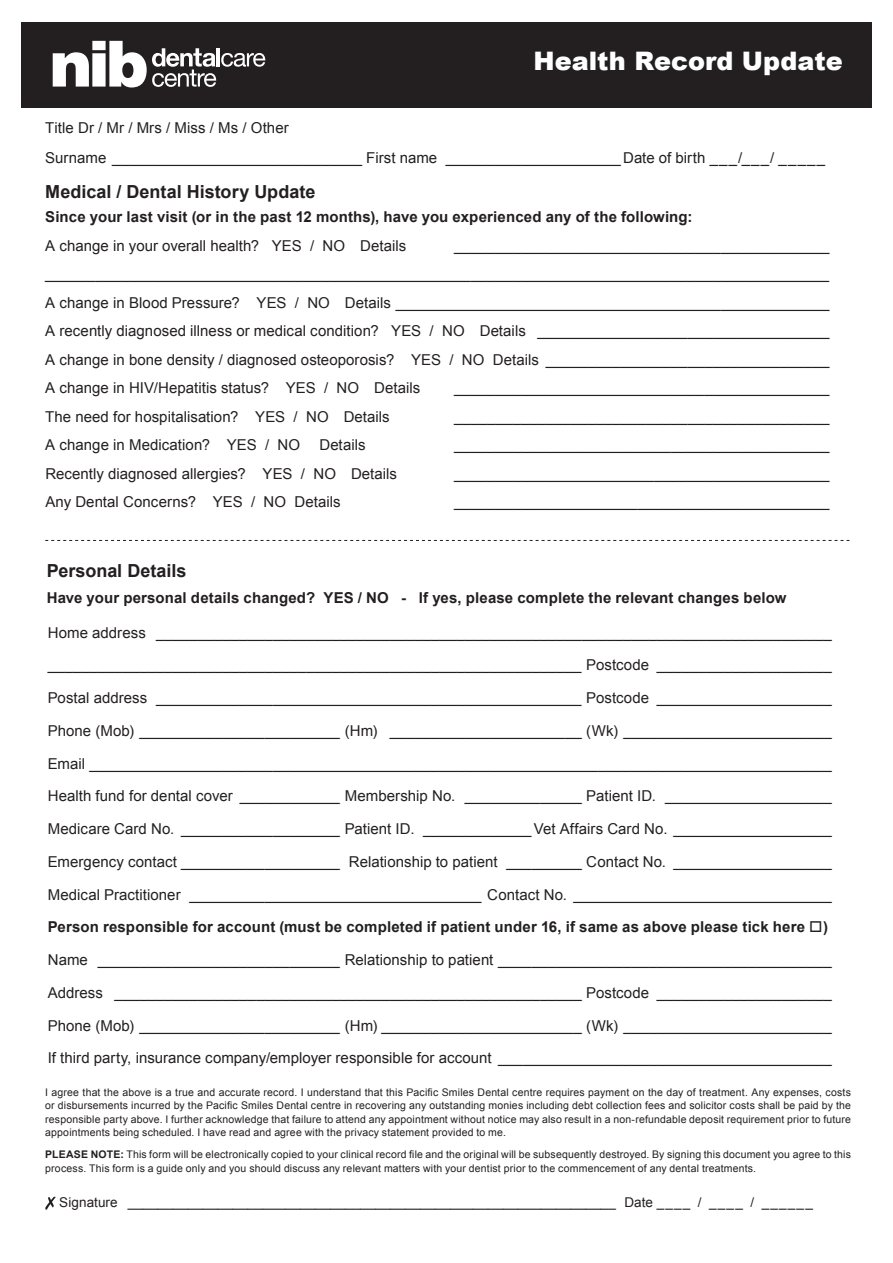
<style>
.page{position:relative;width:893px;height:1263px;background:#fff}
.page>*{position:absolute;margin:0;border:0;box-sizing:border-box;transform-origin:0 0}
.t1{font:900 25.5px "Arial";color:#fff}
.t2{font:700 18px "Arial";color:#231f20}
.t3{font:15px/32.7px "Arial";letter-spacing:.005em;color:#231f20}
.t4{font:700 15px "Arial";letter-spacing:.01em;color:#231f20}
.t5{font:13.5px "Arial";letter-spacing:.005em;color:#231f20}
.t6{font:10.5px/13.5px "Arial";letter-spacing:.015em;color:#231f20;text-align:justify}
.s1{font-weight:700}
</style>
<div class="page">
<div style="left:21px;top:22px;width:851px;height:85px;background:#231f20"></div>
<svg style="left:45px;top:540px;width:804px;height:1px"></svg>
<svg style="left:45px;top:1196px;width:11px;height:14px"></svg>
<svg style="left:53px;top:41px;width:212px;height:47px"></svg>
<h1 class="t1" style="left:533px;top:43px;width:311px">Health Record Update</h1>
<p class="t3" style="left:45px;top:113px;width:781px;line-height:30px">Title Dr / Mr / Mrs / Miss / Ms / Other<br>Surname ______________________________ First name _____________________ Date of birth ___/___/ _____</p>
<p class="t2" style="left:45px;top:180px;width:272px">Medical / Dental History Update</p>
<p class="t4" style="left:45px;top:207px;width:649px">Since your last visit (or in the past 12 months), have you experienced any of the following:</p>
<p class="t3" style="left:45px;top:229px;width:363px">A change in your overall health? YES / NO Details</p>
<p class="t3" style="left:45px;top:231px;width:786px;line-height:28.5px;text-align:justify;text-indent:409px">_____________________________________________ ______________________________________________________________________________________________ A change in Blood Pressure? YES / NO Details ____________________________________________________ A recently diagnosed illness or medical condition? YES / NO Details ___________________________________ A change in bone density / diagnosed osteoporosis? YES / NO Details __________________________________ A change in HIV/Hepatitis status? YES / NO Details</p>
<p class="t3" style="left:454px;top:372px;width:377px">_____________________________________________</p>
<p class="t3" style="left:45px;top:400px;width:346px">The need for hospitalisation? YES / NO Details</p>
<p class="t3" style="left:454px;top:400px;width:377px">_____________________________________________</p>
<p class="t3" style="left:45px;top:429px;width:256px">A change in Medication? YES / NO</p>
<p class="t3" style="left:319px;top:429px;width:48px">Details</p>
<p class="t3" style="left:454px;top:429px;width:377px">_____________________________________________</p>
<p class="t3" style="left:45px;top:457px;width:353px">Recently diagnosed allergies? YES / NO Details</p>
<p class="t3" style="left:454px;top:457px;width:377px">_____________________________________________</p>
<p class="t3" style="left:45px;top:486px;width:297px">Any Dental Concerns? YES / NO Details</p>
<p class="t3" style="left:454px;top:486px;width:377px">_____________________________________________</p>
<p class="t2" style="left:47px;top:559px;width:141px">Personal Details</p>
<p class="t4" style="left:47px;top:587px;width:741px">Have your personal details changed? YES / NO - If yes, please complete the relevant changes below</p>
<p class="t3" style="left:48px;top:616px;width:786px">Home address _________________________________________________________________________________ ________________________________________________________________ Postcode _____________________ Postal address ___________________________________________________ Postcode _____________________ Phone (Mob) ________________________ (Hm) _______________________ (Wk) _________________________ Email _________________________________________________________________________________________ Health fund for dental cover ____________ Membership No. ______________ Patient ID. ____________________ Medicare Card No. ___________________ Patient ID. _____________Vet Affairs Card No. ___________________ Emergency contact ___________________ Relationship to patient _________ Contact No. ___________________ Medical Practitioner ___________________________________ Contact No. _______________________________ <span class="s1">Person responsible for account (must be completed if patient under 16, if same as above please tick here</span> □<span class="s1">)<br></span>Name _____________________________ Relationship to patient ________________________________________ Address ________________________________________________________ Postcode _____________________ Phone (Mob) ________________________ (Hm) ________________________ (Wk) _________________________ If third party, insurance company/employer responsible for account ________________________________________</p>
<p class="t6" style="left:45px;top:1085px;width:807px">I agree that the above is a true and accurate record. I understand that this Pacific Smiles Dental centre requires payment on the day of treatment. Any expenses, costs or disbursements incurred by the Pacific Smiles Dental centre in recovering any outstanding monies including debt collection fees and solicitor costs shall be paid by the responsible party above. I further acknowledge that failure to attend any appointment without notice may also result in a non-refundable deposit requirement prior to future appointments being scheduled. I have read and agree with the privacy statement provided to me.</p>
<p class="t6" style="left:45px;top:1148px;width:807px"><span class="s1">PLEASE NOTE:</span> This form will be electronically copied to your clinical record file and the original will be subsequently destroyed. By signing this document you agree to this process. This form is a guide only and you should discuss any relevant matters with your dentist prior to the commencement of any dental treatments.</p>
<p class="t5" style="left:59px;top:1193px;width:755px">Signature _________________________________________________________________ Date ____ / ____ / ______</p>
</div>
